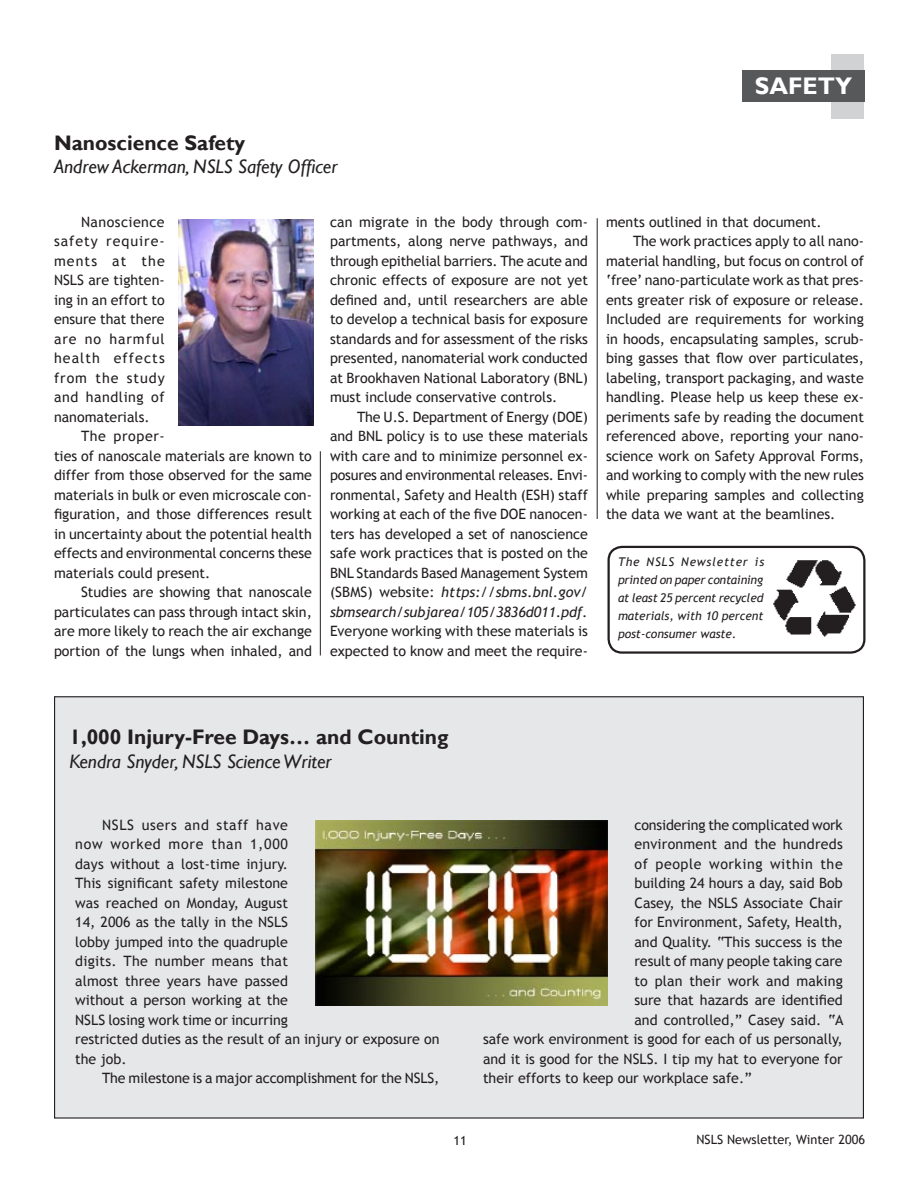
<style>
.page{position:relative;width:918px;height:1188px;background:#fff}
.page>*{position:absolute;margin:0;border:0;box-sizing:border-box;transform-origin:0 0}
.Section_Title{font:700 24px "Gill Sans";color:#fff}
.Article_Title{font:700 21px "Gill Sans";color:#231f20}
.AuthorName{font:italic 19.5px "Gill Sans";color:#231f20}
.Body_Text{font:14.25px/19.5px "Trebuchet MS";color:#231f20;text-align:justify}
.Body_Text-2{font:14.25px "Trebuchet MS";letter-spacing:.04em;color:#231f20}
.t1{font:12.75px "Trebuchet MS";color:#231f20}
.Body_Text-3{font:italic 12px/18px "Trebuchet MS";color:#231f20;text-align:justify}
.s1{font-style:italic}
</style>
<div class="page">
<div style="left:55px;top:697px;width:808px;height:421px;background:#e6e7e9"></div>
<div style="left:831px;top:54px;width:33px;height:65px;background:#d1d2d4"></div>
<div style="left:742px;top:71px;width:122px;height:31px;background:#57585a"></div>
<hr style="left:320px;top:451px;width:1px;height:205px;background:#231f20">
<hr style="left:597px;top:218px;width:1px;height:301px;background:#231f20">
<img style="left:315px;top:821px;width:293px;height:185px">
<svg style="left:607px;top:545px;width:259px;height:108px"></svg>
<img style="left:770px;top:561px;width:90px;height:77px">
<img style="left:178px;top:219px;width:135px;height:206px">
<p class="Article_Title" style="left:54px;top:130px;width:193px">Nanoscience Safety</p>
<p class="AuthorName" style="left:54px;top:155px;width:285px">Andrew Ackerman, NSLS Safety Officer</p>
<p class="Body_Text" style="left:54px;top:212px;width:112px;text-indent:27px">Nanoscience safety require&shy;ments at the NSLS are tighten&shy;ing in an effort to ensure that there are no harmful health effects from the study and handling of nanomaterials.</p>
<p class="Body_Text" style="left:54px;top:426px;width:259px;text-align:left;text-indent:27px">The proper-<br>ties of nanoscale materials are known to differ from those observed for the same materials in bulk or even microscale con&shy;figuration, and those differences result in uncertainty about the potential health effects and environmental concerns these materials could present.</p>
<p class="Body_Text" style="left:54px;top:582px;width:259px;text-indent:27px">Studies are showing that nanoscale particulates can pass through intact skin, are more likely to reach the air exchange portion of the lungs when inhaled, and</p>
<p class="Body_Text" style="left:330px;top:212px;width:260px">can migrate in the body through com&shy;partments, along nerve pathways, and through epithelial barriers. The acute and chronic effects of exposure are not yet defined and, until researchers are able to develop a technical basis for exposure standards and for assessment of the risks presented, nanomaterial work conducted at Brookhaven National Laboratory (BNL) must include conservative controls.</p>
<p class="Body_Text" style="left:330px;top:407px;width:260px;text-indent:27px">The U.S. Department of Energy (DOE) and BNL policy is to use these materials with care and to minimize personnel ex&shy;posures and environmental releases. Envi&shy;ronmental, Safety and Health (ESH) staff working at each of the five DOE nanocen&shy;ters has developed a set of nanoscience safe work practices that is posted on the BNL Standards Based Management System (SBMS) website: <span class="s1">https://sbms.bnl.gov/ sbmsearch/subjarea/105/3836d011.pdf.<br></span>Everyone working with these materials is expected to know and meet the require-</p>
<p class="Section_Title" style="left:755px;top:71px;width:99px">SAFETY</p>
<p class="Body_Text" style="left:606px;top:212px;width:217px">ments outlined in that document.</p>
<p class="Body_Text" style="left:606px;top:231px;width:260px;text-indent:27px">The work practices apply to all nano&shy;material handling, but focus on control of ‘free’ nano-particulate work as that pres&shy;ents greater risk of exposure or release.<br>Included are requirements for working in hoods, encapsulating samples, scrub&shy;bing gasses that flow over particulates, labeling, transport packaging, and waste handling. Please help us keep these ex&shy;periments safe by reading the document referenced above, reporting your nano&shy;science work on Safety Approval Forms, and working to comply with the new rules while preparing samples and collecting the data we want at the beamlines.</p>
<p class="Body_Text-3" style="left:618px;top:553px;width:148px">The NSLS Newsletter is printed on paper containing at least 25 percent recycled materials, with 10 percent post-consumer waste.</p>
<p class="Article_Title" style="left:69px;top:724px;width:381px">1,000 Injury-Free Days… and Counting</p>
<p class="AuthorName" style="left:69px;top:750px;width:264px">Kendra Snyder, NSLS Science Writer</p>
<p class="Body_Text" style="left:75px;top:815px;width:366px;text-align:left;text-indent:27px">NSLS users and staff have<br>now worked more than 1,000<br>days without a lost-time injury.<br>This significant safety milestone<br>was reached on Monday, August<br>14, 2006 as the tally in the NSLS<br>lobby jumped into the quadruple<br>digits. The number means that<br>almost three years have passed<br>without a person working at the<br>NSLS losing work time or incurring<br>restricted duties as the result of an injury or exposure on the job.</p>
<p class="Body_Text" style="left:102px;top:1069px;width:339px">The milestone is a major accomplishment for the NSLS,</p>
<p class="Body_Text" style="left:634px;top:815px;width:210px">considering the complicated work</p>
<p class="Body_Text" style="left:634px;top:834px;width:210px">environment and the hundreds</p>
<p class="Body_Text-2" style="left:634px;top:855px;width:210px">of people working within the</p>
<p class="Body_Text" style="left:634px;top:873px;width:210px">building 24 hours a day, said Bob</p>
<p class="Body_Text" style="left:634px;top:893px;width:210px">Casey, the NSLS Associate Chair</p>
<p class="Body_Text" style="left:634px;top:912px;width:210px">for Environment, Safety, Health,</p>
<p class="Body_Text" style="left:634px;top:932px;width:210px">and Quality. “This success is the</p>
<p class="Body_Text" style="left:634px;top:951px;width:210px">result of many people taking care</p>
<p class="Body_Text" style="left:634px;top:971px;width:210px">to plan their work and making</p>
<p class="Body_Text" style="left:634px;top:990px;width:210px">sure that hazards are identified</p>
<p class="Body_Text" style="left:634px;top:1010px;width:211px">and controlled,” Casey said. “A</p>
<p class="Body_Text" style="left:483px;top:1029px;width:361px">safe work environment is good for each of us personally,</p>
<p class="Body_Text" style="left:483px;top:1049px;width:361px">and it is good for the NSLS. I tip my hat to everyone for</p>
<p class="Body_Text" style="left:483px;top:1068px;width:270px">their efforts to keep our workplace safe.”</p>
<p class="t1" style="left:454px;top:1133px;width:15px">11</p>
<p class="t1" style="left:696px;top:1132px;width:170px">NSLS Newsletter, Winter 2006</p>
</div>
